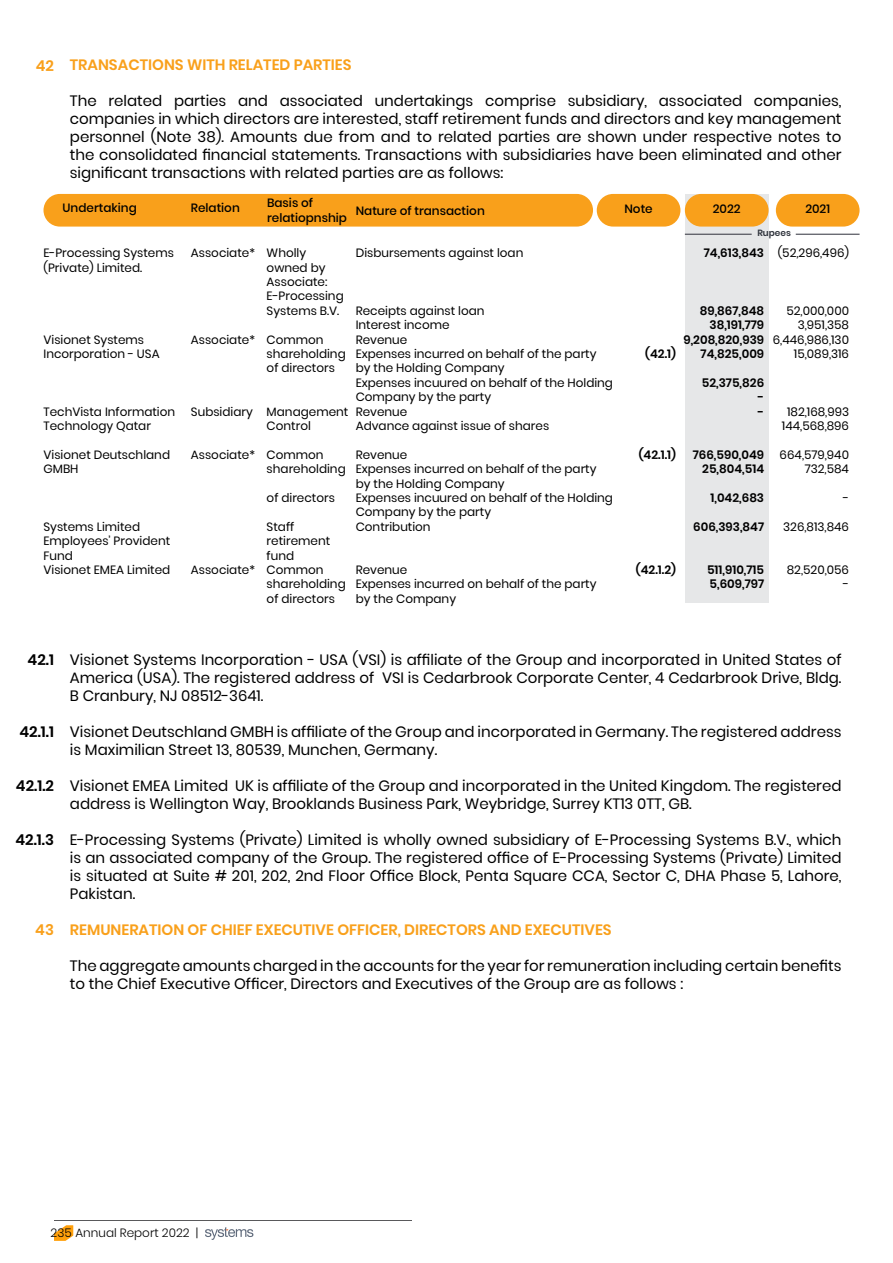
<style>
.page{position:relative;width:893px;height:1263px;background:#fff}
.page>*{position:absolute;margin:0;border:0;box-sizing:border-box;transform-origin:0 0}
.t1{font:15px/18px "Poppins";color:#000;text-align:justify}
.t2{font:600 15px "Poppins";color:#f9a01b}
.t3{font:600 15px "Poppins";color:#000}
.t4{font:12px/14.4px "Poppins";color:#000}
.t5{font:600 12px/14.4px "Poppins";color:#000;text-align:right}
.t6{font:500 12px/14.4px "Poppins";color:#000}
.t7{font:300 12px "Poppins";color:#000}
.t8{font:600 9px "Poppins";color:#2f333c}
</style>
<div class="page">
<div style="left:685px;top:195px;width:84px;height:408px;background:#e6e7e8"></div>
<div style="left:44px;top:194px;width:549px;height:33px;background:#f9a01b;border-radius:16px"></div>
<div style="left:685px;top:194px;width:84px;height:33px;background:#f9a01b;border-radius:16px"></div>
<div style="left:597px;top:194px;width:83px;height:33px;background:#f9a01b;border-radius:16px"></div>
<div style="left:776px;top:194px;width:83px;height:33px;background:#f9a01b;border-radius:16px"></div>
<hr style="left:685px;top:234px;width:67px;height:1px;background:#2f313c">
<hr style="left:796px;top:234px;width:63px;height:1px;background:#2f313c">
<hr style="left:54px;top:1220px;width:357px;height:1px;background:#59595b">
<svg style="left:54px;top:1225px;width:19px;height:16px"></svg>
<svg style="left:205px;top:1227px;width:48px;height:13px"></svg>
<p class="t2" style="left:36px;top:57px;width:20px">42</p>
<p class="t2" style="left:70px;top:56px;width:283px">TRANSACTIONS WITH RELATED PARTIES</p>
<p class="t1" style="left:70px;top:91px;width:773px">The related parties and associated undertakings comprise subsidiary, associated companies, companies in which directors are interested, staff retirement funds and directors and key management personnel (Note 38). Amounts due from and to related parties are shown under respective notes to the consolidated financial statements. Transactions with subsidiaries have been eliminated and other significant transactions with related parties are as follows:</p>
<p class="t6" style="left:267px;top:196px;width:81px">Basis of relatiopnship</p>
<p class="t6" style="left:63px;top:200px;width:76px">Undertaking</p>
<p class="t6" style="left:191px;top:200px;width:50px">Relation</p>
<p class="t6" style="left:356px;top:204px;width:131px">Nature of transaction</p>
<p class="t4" style="left:44px;top:246px;width:132px">E-Processing Systems (Private) Limited.</p>
<p class="t4" style="left:191px;top:246px;width:66px">Associate*</p>
<p class="t4" style="left:356px;top:246px;width:169px">Disbursements against loan</p>
<p class="t4" style="left:267px;top:246px;width:79px">Wholly owned by<br>Associate:<br>E-Processing<br>Systems B.V.</p>
<p class="t4" style="left:267px;top:332px;width:81px">Common shareholding of directors</p>
<p class="t4" style="left:267px;top:404px;width:83px">Management<br>Control</p>
<p class="t4" style="left:267px;top:447px;width:81px">Common shareholding</p>
<p class="t4" style="left:267px;top:491px;width:70px">of directors</p>
<p class="t4" style="left:267px;top:519px;width:81px">Staff retirement fund<br>Common shareholding of directors</p>
<p class="t4" style="left:356px;top:303px;width:259px">Receipts against loan<br>Interest income<br>Revenue<br>Expenses incurred on behalf of the party by the Holding Company<br>Expenses incuured on behalf of the Holding<br>Company by the party<br>Revenue<br>Advance against issue of shares</p>
<p class="t4" style="left:356px;top:447px;width:259px">Revenue<br>Expenses incurred on behalf of the party by the Holding Company<br>Expenses incuured on behalf of the Holding<br>Company by the party<br>Contribution</p>
<p class="t4" style="left:356px;top:563px;width:242px">Revenue<br>Expenses incurred on behalf of the party by the Company</p>
<p class="t4" style="left:44px;top:332px;width:118px">Visionet Systems<br>Incorporation - USA</p>
<p class="t4" style="left:191px;top:332px;width:66px">Associate*</p>
<p class="t4" style="left:44px;top:404px;width:133px">TechVista Information<br>Technology Qatar</p>
<p class="t4" style="left:44px;top:447px;width:128px">Visionet Deutschland<br>GMBH</p>
<p class="t4" style="left:191px;top:404px;width:63px">Subsidiary</p>
<p class="t4" style="left:191px;top:447px;width:66px">Associate*</p>
<p class="t4" style="left:44px;top:519px;width:128px">Systems Limited<br>Employees’ Provident<br>Fund<br>Visionet EMEA Limited</p>
<p class="t4" style="left:191px;top:563px;width:66px">Associate*</p>
<p class="t6" style="left:624px;top:202px;width:30px">Note</p>
<p class="t6" style="left:713px;top:202px;width:29px">2022</p>
<p class="t6" style="left:805px;top:202px;width:26px">2021</p>
<p class="t8" style="left:757px;top:228px;width:35px">Rupees</p>
<p class="t5" style="left:704px;top:246px;width:62px">74,613,843</p>
<p class="t4" style="left:778px;top:246px;width:73px">(52,296,496)</p>
<p class="t5" style="left:645px;top:347px;width:32px">(42.1)</p>
<p class="t5" style="left:639px;top:447px;width:39px">(42.1.1)</p>
<p class="t5" style="left:636px;top:563px;width:42px">(42.1.2)</p>
<p class="t5" style="left:683px;top:303px;width:82px">89,867,848<br>38,191,779<br>9,208,820,939<br>74,825,009</p>
<p class="t5" style="left:758px;top:375px;width:8px;text-align:justify;text-indent:-56px">52,375,826 - -</p>
<p class="t5" style="left:693px;top:447px;width:73px">766,590,049<br>25,804,514</p>
<p class="t5" style="left:710px;top:491px;width:55px">1,042,683</p>
<p class="t5" style="left:693px;top:519px;width:72px">606,393,847</p>
<p class="t5" style="left:707px;top:563px;width:59px;text-align:left">511,910,715<br>5,609,797</p>
<p class="t4" style="left:773px;top:303px;width:78px;text-align:right">52,000,000<br>3,951,358<br>6,446,986,130<br>15,089,316</p>
<p class="t4" style="left:782px;top:404px;width:69px;text-align:center">182,168,993<br>144,568,896</p>
<p class="t4" style="left:780px;top:447px;width:71px;text-align:right">664,579,940<br>732,584</p>
<p class="t4" style="left:843px;top:491px;width:7px">-</p>
<p class="t4" style="left:783px;top:519px;width:67px">326,813,846</p>
<p class="t4" style="left:787px;top:563px;width:64px;text-align:right">82,520,056 -</p>
<p class="t3" style="left:28px;top:651px;width:28px">42.1</p>
<p class="t3" style="left:20px;top:723px;width:36px">42.1.1</p>
<p class="t3" style="left:16px;top:777px;width:40px">42.1.2</p>
<p class="t3" style="left:15px;top:831px;width:40px">42.1.3</p>
<p class="t2" style="left:35px;top:921px;width:20px">43</p>
<p class="t1" style="left:70px;top:651px;width:773px">Visionet Systems Incorporation - USA (VSI) is affiliate of the Group and incorporated in United States of America (USA). The registered address of VSI is Cedarbrook Corporate Center, 4 Cedarbrook Drive, Bldg.<br>B Cranbury, NJ 08512-3641.</p>
<p class="t1" style="left:70px;top:723px;width:773px">Visionet Deutschland GMBH is affiliate of the Group and incorporated in Germany. The registered address is Maximilian Street 13, 80539, Munchen, Germany.</p>
<p class="t1" style="left:70px;top:777px;width:773px">Visionet EMEA Limited UK is affiliate of the Group and incorporated in the United Kingdom. The registered address is Wellington Way, Brooklands Business Park, Weybridge, Surrey KT13 0TT, GB.</p>
<p class="t1" style="left:70px;top:831px;width:773px">E-Processing Systems (Private) Limited is wholly owned subsidiary of E-Processing Systems B.V., which is an associated company of the Group. The registered office of E-Processing Systems (Private) Limited is situated at Suite # 201, 202, 2nd Floor Office Block, Penta Square CCA, Sector C, DHA Phase 5, Lahore, Pakistan.</p>
<p class="t2" style="left:70px;top:921px;width:543px">REMUNERATION OF CHIEF EXECUTIVE OFFICER, DIRECTORS AND EXECUTIVES</p>
<p class="t1" style="left:70px;top:957px;width:773px">The aggregate amounts charged in the accounts for the year for remuneration including certain benefits to the Chief Executive Officer, Directors and Executives of the Group are as follows :</p>
<p class="t7" style="left:51px;top:1225px;width:149px">235 Annual Report 2022 |</p>
</div>
